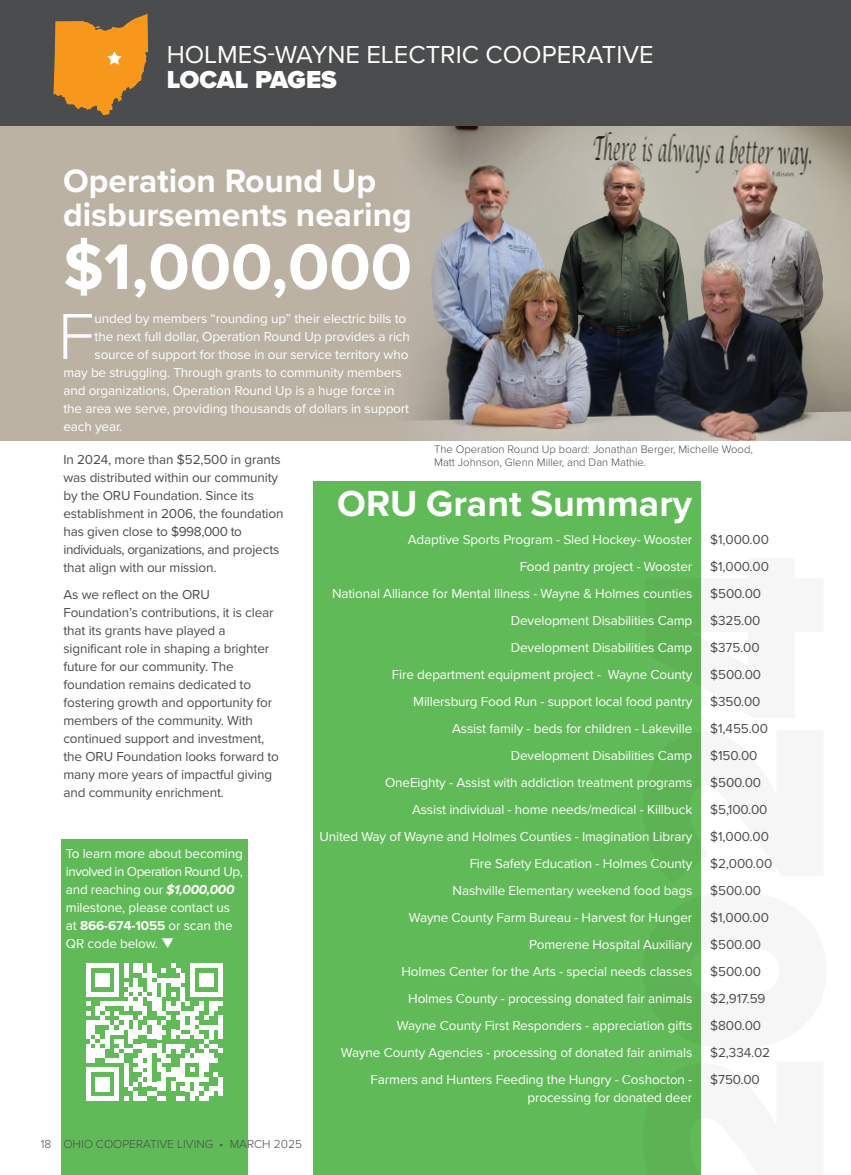
<style>
.page{position:relative;width:851px;height:1175px;background:#fff}
.page>*{position:absolute;margin:0;border:0;box-sizing:border-box;transform-origin:0 0}
.t1{font:900 267.15px "Proxima Nova";color:#231f20}
.sans_serif_first_graph{font:300 67.5px "Proxima Nova";color:#fff}
.t2{font:700 66.6px "Proxima Nova";color:#fff}
.Small_title_for_callout_box{font:700 37.65px "Proxima Nova";color:#fff}
.t3{font:700 33.6px/33.6px "Proxima Nova";color:#fff}
.t4{font:25.5px "Proxima Nova";color:#fff}
.t5{font:900 25.5px "Proxima Nova";letter-spacing:-.005em;color:#fff}
.sans_serif_text{font:13.5px/18px "Proxima Nova";letter-spacing:-.01em;color:#fff}
.sans_serif_text-2{font:13.5px/18px "Proxima Nova";letter-spacing:-.01em;color:#4b4c4d}
.sans_serif_first_graph-2{font:13.5px "Proxima Nova";letter-spacing:-.01em;color:#fff}
.t6{font:300 12px "Proxima Nova";color:#4b4c4d}
.t7{font:300 11.25px/12.8px "Proxima Nova";color:#4b4c4d}
.s1{font-weight:700;font-style:italic}
.s2{font-weight:700}
</style>
<div class="page">
<div style="left:61px;top:839px;width:187px;height:335px;background:#61ba58"></div>
<div style="left:314px;top:482px;width:386px;height:692px;background:#61ba58"></div>
<div style="left:0;top:115px;width:850px;height:326px;background:#bbb2a4"></div>
<img style="left:409px;top:126px;width:441px;height:315px">
<svg style="left:86px;top:963px;width:137px;height:137px"></svg>
<div style="left:218px;top:1076px;width:5px;height:19px;background:#fff"></div>
<div style="left:0;top:0;width:850px;height:126px;background:#4b4c4d"></div>
<svg style="left:53px;top:14px;width:95px;height:101px"></svg>
<h3 class="t4" style="left:167px;top:35px;width:488px">HOLMES-WAYNE ELECTRIC COOPERATIVE</h3>
<h3 class="t5" style="left:167px;top:61px;width:172px">LOCAL PAGES</h3>
<p class="t3" style="left:63px;top:164px;width:350px">Operation Round Up disbursements nearing</p>
<p class="t2" style="left:63px;top:217px;width:350px">$1,000,000</p>
<p class="sans_serif_first_graph" style="left:58px;top:286px;width:38px">F</p>
<p class="sans_serif_first_graph-2" style="left:94px;top:308px;width:313px">unded by members “rounding up” their electric bills to</p>
<p class="sans_serif_first_graph-2" style="left:94px;top:326px;width:317px">the next full dollar, Operation Round Up provides a rich</p>
<p class="sans_serif_first_graph-2" style="left:94px;top:344px;width:315px">source of support for those in our service territory who</p>
<p class="sans_serif_first_graph-2" style="left:63px;top:362px;width:340px">may be struggling. Through grants to community members</p>
<p class="sans_serif_first_graph-2" style="left:63px;top:380px;width:332px">and organizations, Operation Round Up is a huge force in</p>
<p class="sans_serif_first_graph-2" style="left:63px;top:398px;width:347px">the area we serve, providing thousands of dollars in support</p>
<p class="sans_serif_first_graph-2" style="left:63px;top:416px;width:60px">each year.</p>
<p class="sans_serif_text-2" style="left:63px;top:450px;width:222px">In 2024, more than $52,500 in grants was distributed within our community by the ORU Foundation. Since its establishment in 2006, the foundation has given close to $998,000 to individuals, organizations, and projects that align with our mission.</p>
<p class="sans_serif_text-2" style="left:63px;top:585px;width:217px">As we reflect on the ORU<br>Foundation’s contributions, it is clear that its grants have played a significant role in shaping a brighter future for our community. The foundation remains dedicated to fostering growth and opportunity for members of the community. With continued support and investment, the ORU Foundation looks forward to many more years of impactful giving and community enrichment.</p>
<p class="sans_serif_text" style="left:66px;top:843px;width:178px">To learn more about becoming involved in Operation Round Up, and reaching our <span class="s1">$1,000,000 </span>milestone, please contact us at <span class="s2">866-674-1055</span> or scan the<br>QR code below. ❑</p>
<p class="t6" style="left:41px;top:1134px;width:263px">18 OHIO COOPERATIVE LIVING • MARCH 2025</p>
<p class="t7" style="left:434px;top:442px;width:320px">The Operation Round Up board: Jonathan Berger, Michelle Wood,<br>Matt Johnson, Glenn Miller, and Dan Mathie.</p>
<p class="Small_title_for_callout_box" style="left:337px;top:475px;width:356px">ORU Grant Summary</p>
<p class="sans_serif_text-2" style="left:710px;top:530px;width:60px">$1,000.00</p>
<p class="sans_serif_text-2" style="left:710px;top:557px;width:60px">$1,000.00</p>
<p class="sans_serif_text-2" style="left:710px;top:584px;width:52px">$500.00</p>
<p class="sans_serif_text-2" style="left:710px;top:611px;width:52px">$325.00</p>
<p class="sans_serif_text-2" style="left:710px;top:638px;width:51px">$375.00</p>
<p class="sans_serif_text-2" style="left:710px;top:665px;width:52px">$500.00</p>
<p class="sans_serif_text-2" style="left:710px;top:692px;width:52px">$350.00</p>
<p class="sans_serif_text-2" style="left:710px;top:719px;width:59px">$1,455.00</p>
<p class="sans_serif_text-2" style="left:710px;top:746px;width:49px">$150.00</p>
<p class="sans_serif_text-2" style="left:710px;top:773px;width:52px">$500.00</p>
<p class="sans_serif_text-2" style="left:710px;top:800px;width:59px">$5,100.00</p>
<p class="sans_serif_text-2" style="left:710px;top:827px;width:60px">$1,000.00</p>
<p class="sans_serif_text-2" style="left:710px;top:854px;width:63px">$2,000.00</p>
<p class="sans_serif_text-2" style="left:710px;top:881px;width:52px">$500.00</p>
<p class="sans_serif_text-2" style="left:710px;top:908px;width:60px">$1,000.00</p>
<p class="sans_serif_text-2" style="left:710px;top:935px;width:52px">$500.00</p>
<p class="sans_serif_text-2" style="left:710px;top:962px;width:52px">$500.00</p>
<p class="sans_serif_text-2" style="left:710px;top:989px;width:57px">$2,917.59</p>
<p class="sans_serif_text-2" style="left:710px;top:1016px;width:52px">$800.00</p>
<p class="sans_serif_text-2" style="left:710px;top:1043px;width:61px">$2,334.02</p>
<p class="sans_serif_text-2" style="left:710px;top:1070px;width:51px">$750.00</p>
<p class="sans_serif_text" style="left:408px;top:530px;width:286px">Adaptive Sports Program - Sled Hockey- Wooster</p>
<p class="sans_serif_text" style="left:519px;top:557px;width:174px">Food pantry project - Wooster</p>
<p class="sans_serif_text" style="left:332px;top:584px;width:362px">National Alliance for Mental Illness - Wayne &amp; Holmes counties</p>
<p class="sans_serif_text" style="left:510px;top:611px;width:183px">Development Disabilities Camp</p>
<p class="sans_serif_text" style="left:510px;top:638px;width:183px">Development Disabilities Camp</p>
<p class="sans_serif_text" style="left:392px;top:665px;width:302px">Fire department equipment project - Wayne County</p>
<p class="sans_serif_text" style="left:413px;top:692px;width:280px">Millersburg Food Run - support local food pantry</p>
<p class="sans_serif_text" style="left:452px;top:719px;width:242px">Assist family - beds for children - Lakeville</p>
<p class="sans_serif_text" style="left:510px;top:746px;width:183px">Development Disabilities Camp</p>
<p class="sans_serif_text" style="left:385px;top:773px;width:309px">OneEighty - Assist with addiction treatment programs</p>
<p class="sans_serif_text" style="left:412px;top:800px;width:282px">Assist individual - home needs/medical - Killbuck</p>
<p class="sans_serif_text" style="left:319px;top:827px;width:374px">United Way of Wayne and Holmes Counties - Imagination Library</p>
<p class="sans_serif_text" style="left:469px;top:854px;width:224px">Fire Safety Education - Holmes County</p>
<p class="sans_serif_text" style="left:452px;top:881px;width:241px">Nashville Elementary weekend food bags</p>
<p class="sans_serif_text" style="left:409px;top:908px;width:285px">Wayne County Farm Bureau - Harvest for Hunger</p>
<p class="sans_serif_text" style="left:529px;top:935px;width:165px">Pomerene Hospital Auxiliary</p>
<p class="sans_serif_text" style="left:401px;top:962px;width:292px">Holmes Center for the Arts - special needs classes</p>
<p class="sans_serif_text" style="left:408px;top:989px;width:285px">Holmes County - processing donated fair animals</p>
<p class="sans_serif_text" style="left:397px;top:1016px;width:297px">Wayne County First Responders - appreciation gifts</p>
<p class="sans_serif_text" style="left:341px;top:1043px;width:353px">Wayne County Agencies - processing of donated fair animals</p>
<p class="sans_serif_text" style="left:370px;top:1070px;width:323px;text-align:right">Farmers and Hunters Feeding the Hungry - Coshocton - processing for donated deer</p>
<h1 class="t1" style="left:535px;top:1218px;width:667px;rotate:-90deg">2024</h1>
</div>
